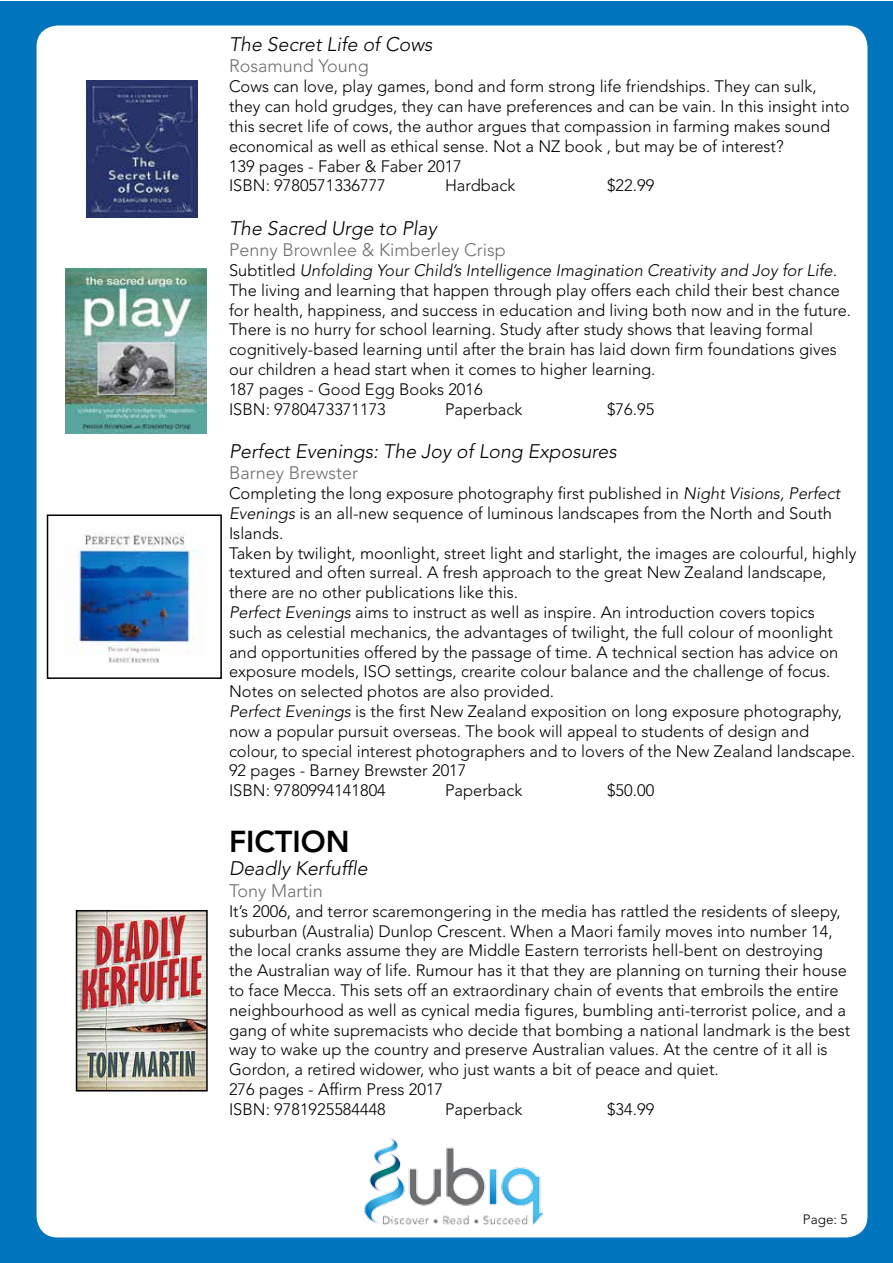
<style>
.page{position:relative;width:893px;height:1263px;background:#fff}
.page>*{position:absolute;margin:0;border:0;box-sizing:border-box;transform-origin:0 0}
.t1{font:800 30px "Avenir LT Std";color:#000}
.t2{font:italic 300 19.5px "Avenir LT Std";color:#000}
.t3{font:300 18px "Avenir LT Std";color:#6d6e71}
.t4{font:300 16.5px/19.8px "Avenir LT Std";color:#000}
.t5{font:300 13.5px "Avenir LT Std";color:#000}
.s1{font-style:italic}
</style>
<div class="page">
<div style="left:1px;top:1px;width:892px;height:1262px;background:#0074bc"></div>
<div style="left:37px;top:26px;width:830px;height:1211px;background:#fff;border-radius:21px"></div>
<img style="left:364px;top:1137px;width:180px;height:88px">
<img style="left:86px;top:81px;width:111px;height:137px">
<img style="left:65px;top:269px;width:142px;height:164px">
<img style="left:65px;top:532px;width:135px;height:131px">
<div style="left:47px;top:514px;width:175px;height:165px;border:2px solid #000"></div>
<img style="left:79px;top:913px;width:126px;height:175px">
<div style="left:76px;top:910px;width:132px;height:181px;border:2px solid #000"></div>
<p class="t2" style="left:229px;top:33px;width:205px">The Secret Life of Cows</p>
<p class="t3" style="left:229px;top:56px;width:141px">Rosamund Young</p>
<p class="t4" style="left:229px;top:77px;width:622px">Cows can love, play games, bond and form strong life friendships. They can sulk, they can hold grudges, they can have preferences and can be vain. In this insight into this secret life of cows, the author argues that compassion in farming makes sound economical as well as ethical sense. Not a NZ book , but may be of interest?<br>139 pages - Faber &amp; Faber 2017<br>ISBN: 9780571336777</p>
<p class="t4" style="left:445px;top:176px;width:72px">Hardback</p>
<p class="t4" style="left:607px;top:176px;width:49px">$22.99</p>
<p class="t2" style="left:229px;top:216px;width:209px">The Sacred Urge to Play</p>
<p class="t3" style="left:229px;top:239px;width:278px">Penny Brownlee &amp; Kimberley Crisp</p>
<p class="t4" style="left:229px;top:260px;width:624px">Subtitled <span class="s1">Unfolding Your Child’s Intelligence Imagination Creativity and Joy for Life.<br></span>The living and learning that happen through play offers each child their best chance for health, happiness, and success in education and living both now and in the future.<br>There is no hurry for school learning. Study after study shows that leaving formal cognitively-based learning until after the brain has laid down firm foundations gives our children a head start when it comes to higher learning.<br>187 pages - Good Egg Books 2016<br>ISBN: 9780473371173</p>
<p class="t4" style="left:445px;top:399px;width:79px">Paperback</p>
<p class="t4" style="left:607px;top:399px;width:49px">$76.95</p>
<p class="t2" style="left:229px;top:440px;width:389px">Perfect Evenings: The Joy of Long Exposures</p>
<p class="t3" style="left:229px;top:463px;width:131px">Barney Brewster</p>
<p class="t4" style="left:229px;top:484px;width:629px">Completing the long exposure photography first published in <span class="s1">Night Visions, Perfect Evenings</span> is an all-new sequence of luminous landscapes from the North and South Islands.<br>Taken by twilight, moonlight, street light and starlight, the images are colourful, highly textured and often surreal. A fresh approach to the great New Zealand landscape, there are no other publications like this.<br><span class="s1">Perfect Evenings</span> aims to instruct as well as inspire. An introduction covers topics<br>such as celestial mechanics, the advantages of twilight, the full colour of moonlight and opportunities offered by the passage of time. A technical section has advice on exposure models, ISO settings, crearite colour balance and the challenge of focus.<br>Notes on selected photos are also provided.<br><span class="s1">Perfect Evenings</span> is the first New Zealand exposition on long exposure photography, now a popular pursuit overseas. The book will appeal to students of design and colour, to special interest photographers and to lovers of the New Zealand landscape.<br>92 pages - Barney Brewster 2017<br>ISBN: 9780994141804</p>
<p class="t4" style="left:445px;top:781px;width:79px">Paperback</p>
<p class="t4" style="left:607px;top:781px;width:49px">$50.00</p>
<h1 class="t1" style="left:229px;top:824px;width:122px">FICTION</h1>
<p class="t2" style="left:229px;top:857px;width:140px">Deadly Kerfuffle</p>
<p class="t3" style="left:229px;top:880px;width:95px">Tony Martin</p>
<p class="t4" style="left:229px;top:901px;width:623px">It’s 2006, and terror scaremongering in the media has rattled the residents of sleepy, suburban (Australia) Dunlop Crescent. When a Maori family moves into number 14, the local cranks assume they are Middle Eastern terrorists hell-bent on destroying the Australian way of life. Rumour has it that they are planning on turning their house to face Mecca. This sets off an extraordinary chain of events that embroils the entire neighbourhood as well as cynical media figures, bumbling anti-terrorist police, and a gang of white supremacists who decide that bombing a national landmark is the best way to wake up the country and preserve Australian values. At the centre of it all is Gordon, a retired widower, who just wants a bit of peace and quiet.<br>276 pages - Affirm Press 2017<br>ISBN: 9781925584448</p>
<p class="t4" style="left:445px;top:1099px;width:79px">Paperback</p>
<p class="t4" style="left:607px;top:1099px;width:49px">$34.99</p>
<p class="t5" style="left:803px;top:1212px;width:46px">Page: 5</p>
</div>
